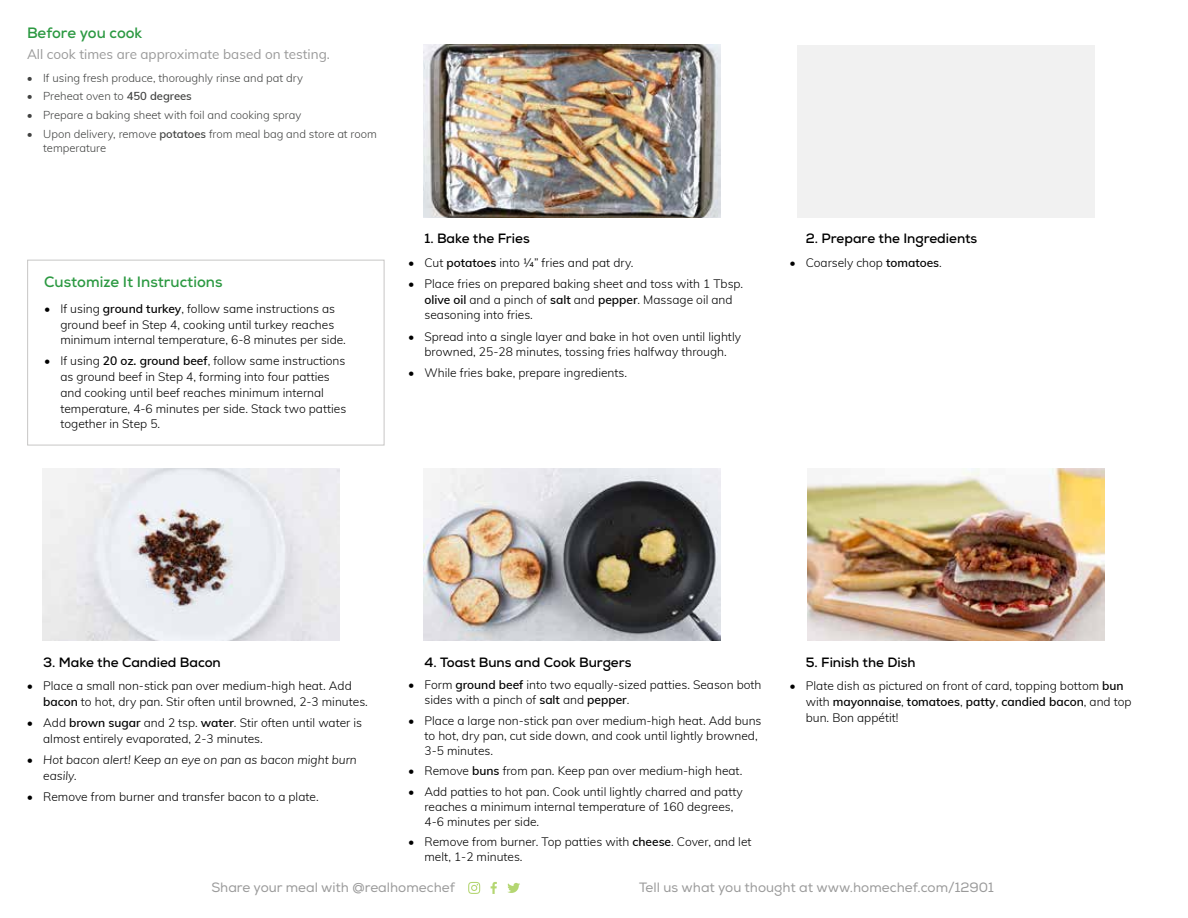
<style>
.page{position:relative;width:1188px;height:918px;background:#fff}
.page>*{position:absolute;margin:0;border:0;box-sizing:border-box;transform-origin:0 0}
.t1{font:700 15px "Nexa";color:#2c9942}
.t2{font:700 13.5px "Nexa";color:#000}
.t3{font:13.5px "Nexa";color:#9a9a9a}
.t4{font:13.5px "Muli";color:#9a9a9a}
.t5{font:300 12px/15.8px "Muli";color:#000}
.t6{font:italic 300 12px/15.8px "Muli";color:#000}
.t7{font:300 11.25px/13.5px "Muli";color:#414241}
.s1{font-weight:600}
.s2{font-style:normal}
</style>
<div class="page">
<svg style="left:491px;top:882px;width:6px;height:12px"></svg>
<svg style="left:468px;top:882px;width:12px;height:12px"></svg>
<svg style="left:507px;top:883px;width:13px;height:10px"></svg>
<img style="left:42px;top:468px;width:297px;height:173px">
<img style="left:423px;top:468px;width:297px;height:173px">
<img style="left:423px;top:45px;width:297px;height:173px">
<img style="left:808px;top:468px;width:297px;height:173px">
<div style="left:797px;top:45px;width:297px;height:173px;background:#f1f1f1"></div>
<div style="left:27px;top:260px;width:357px;height:185px;border:1px solid #c7c6c5"></div>
<p class="t1" style="left:27px;top:23px;width:117px">Before you cook</p>
<p class="t4" style="left:27px;top:44px;width:304px">All cook times are approximate based on testing.</p>
<p class="t7" style="left:27px;top:70px;width:278px">• If using fresh produce, thoroughly rinse and pat dry</p>
<p class="t7" style="left:27px;top:89px;width:166px">• Preheat oven to <span class="s1">450 degrees</span></p>
<p class="t7" style="left:27px;top:108px;width:276px">• Prepare a baking sheet with foil and cooking spray</p>
<p class="t7" style="left:43px;top:127px;width:335px;text-indent:-16px">• Upon delivery, remove <span class="s1">potatoes</span> from meal bag and store at room temperature</p>
<p class="t1" style="left:44px;top:272px;width:180px">Customize It Instructions</p>
<p class="t5" style="left:60px;top:300px;width:287px;text-indent:-16px">• If using <span class="s1">ground turkey</span>, follow same instructions as ground beef in Step 4, cooking until turkey reaches minimum internal temperature, 6-8 minutes per side.</p>
<p class="t5" style="left:60px;top:353px;width:287px;text-indent:-16px">• If using <span class="s1">20 oz. ground beef</span>, follow same instructions as ground beef in Step 4, forming into four patties and cooking until beef reaches minimum internal temperature, 4-6 minutes per side. Stack two patties together in Step 5.</p>
<p class="t2" style="left:425px;top:230px;width:107px">1. Bake the Fries</p>
<p class="t5" style="left:408px;top:254px;width:227px">• Cut <span class="s1">potatoes</span> into ¼” fries and pat dry.</p>
<p class="t5" style="left:425px;top:275px;width:320px;text-indent:-16px">• Place fries on prepared baking sheet and toss with 1 Tbsp. <span class="s1">olive oil</span> and a pinch of <span class="s1">salt</span> and <span class="s1">pepper</span>. Massage oil and seasoning into fries.</p>
<p class="t5" style="left:408px;top:328px;width:334px;text-align:center">• Spread into a single layer and bake in hot oven until lightly browned, 25-28 minutes, tossing fries halfway through.</p>
<p class="t5" style="left:408px;top:365px;width:220px">• While fries bake, prepare ingredients.</p>
<p class="t2" style="left:806px;top:230px;width:173px">2. Prepare the Ingredients</p>
<p class="t5" style="left:790px;top:254px;width:154px">• Coarsely chop <span class="s1">tomatoes</span>.</p>
<p class="t2" style="left:43px;top:654px;width:179px">3. Make the Candied Bacon</p>
<p class="t5" style="left:43px;top:677px;width:326px;text-indent:-16px">• Place a small non-stick pan over medium-high heat. Add <span class="s1">bacon</span> to hot, dry pan. Stir often until browned, 2-3 minutes.</p>
<p class="t5" style="left:43px;top:714px;width:321px;text-indent:-16px">• Add <span class="s1">brown sugar</span> and 2 tsp. <span class="s1">water</span>. Stir often until water is almost entirely evaporated, 2-3 minutes.</p>
<p class="t6" style="left:43px;top:751px;width:315px;text-indent:-16px"><span class="s2">•</span> Hot bacon alert! Keep an eye on pan as bacon might burn easily.</p>
<p class="t5" style="left:27px;top:788px;width:293px">• Remove from burner and transfer bacon to a plate.</p>
<p class="t2" style="left:424px;top:653px;width:209px">4. Toast Buns and Cook Burgers</p>
<p class="t5" style="left:424px;top:677px;width:339px;line-height:15px;text-indent:-16px">• Form <span class="s1">ground beef</span> into two equally-sized patties. Season both sides with a pinch of <span class="s1">salt</span> and <span class="s1">pepper</span>.</p>
<p class="t5" style="left:424px;top:712px;width:339px;line-height:15px;text-indent:-16px">• Place a large non-stick pan over medium-high heat. Add buns to hot, dry pan, cut side down, and cook until lightly browned,<br>3-5 minutes.</p>
<p class="t5" style="left:408px;top:762px;width:336px">• Remove <span class="s1">buns</span> from pan. Keep pan over medium-high heat.</p>
<p class="t5" style="left:424px;top:783px;width:320px;line-height:15px;text-indent:-16px">• Add patties to hot pan. Cook until lightly charred and patty reaches a minimum internal temperature of 160 degrees,<br>4-6 minutes per side.</p>
<p class="t5" style="left:424px;top:834px;width:329px;line-height:15px;text-indent:-16px">• Remove from burner. Top patties with <span class="s1">cheese</span>. Cover, and let melt, 1-2 minutes.</p>
<p class="t2" style="left:806px;top:653px;width:111px">5. Finish the Dish</p>
<p class="t5" style="left:806px;top:677px;width:327px;text-indent:-16px">• Plate dish as pictured on front of card, topping bottom <span class="s1">bun </span>with <span class="s1">mayonnaise</span>, <span class="s1">tomatoes</span>, <span class="s1">patty</span>, <span class="s1">candied bacon</span>, and top bun. Bon appétit!</p>
<p class="t3" style="left:211px;top:879px;width:245px">Share your meal with @realhomechef</p>
<p class="t3" style="left:639px;top:879px;width:356px">Tell us what you thought at www.homechef.com/12901</p>
</div>
